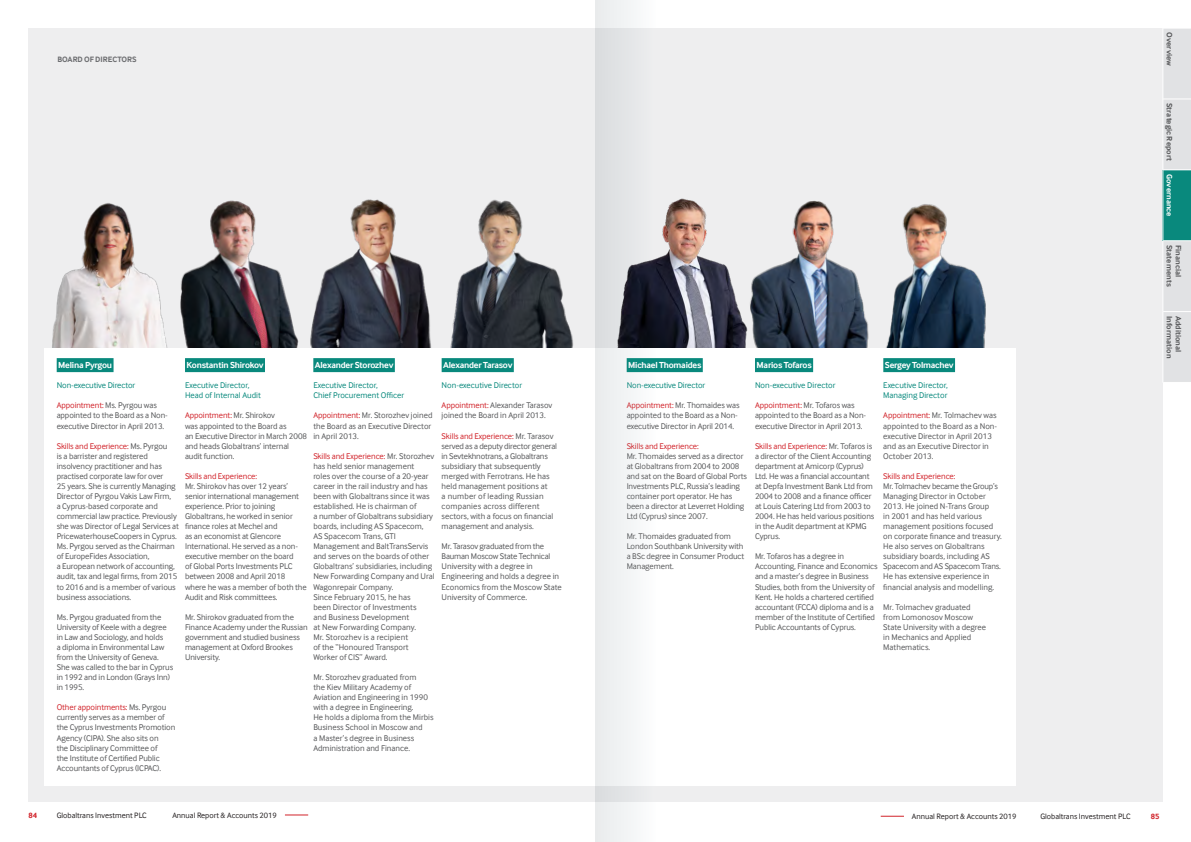
<style>
.page{position:relative;width:1191px;height:842px;background:#fff}
.page>*{position:absolute;margin:0;border:0;box-sizing:border-box;transform-origin:0 0}
.Стиль_абзаца_2{font:700 9px "Inter Face";letter-spacing:-.025em;color:#fff}
.t1{font:8.5px/10.1px "Inter Face";letter-spacing:-.01em;color:#57585a}
.t2{font:8.5px/10.1px "Inter Face";color:#09897d}
.t3{font:8px "Inter Face";color:#231f20}
.t4{font:700 8px "Inter Face";letter-spacing:.005em;color:#57585a}
.t5{font:700 8px "Inter Face";letter-spacing:-.005em;color:#6c6d70}
.t6{font:700 8px "Inter Face";letter-spacing:.005em;color:#fff}
.t7{font:700 8px "Inter Face";color:#d1232a}
.s1{color:#d1232a}
</style>
<div class="page">
<div style="left:28px;top:28px;width:567px;height:774px;background:#eeeeef"></div>
<svg style="left:285px;top:815px;width:23px;height:1px"></svg>
<svg style="left:880px;top:816px;width:24px;height:1px"></svg>
<div style="left:595px;top:28px;width:567px;height:774px;background:#eeeeef"></div>
<svg style="left:1163px;top:28px;width:28px;height:354px;background:#b8d2d1"></svg>
<img style="left:655px;top:198px;width:89px;height:151px">
<img style="left:744px;top:200px;width:124px;height:149px">
<img style="left:868px;top:204px;width:143px;height:145px">
<img style="left:44px;top:203px;width:130px;height:146px">
<img style="left:174px;top:200px;width:127px;height:149px">
<img style="left:301px;top:199px;width:130px;height:150px">
<img style="left:431px;top:199px;width:143px;height:150px">
<div style="left:44px;top:349px;width:972px;height:437px;background:#fff"></div>
<div style="left:626px;top:358px;width:77px;height:14px;background:#09897d"></div>
<div style="left:755px;top:358px;width:58px;height:14px;background:#09897d"></div>
<div style="left:883px;top:358px;width:72px;height:14px;background:#09897d"></div>
<div style="left:57px;top:358px;width:57px;height:14px;background:#09897d"></div>
<div style="left:185px;top:358px;width:80px;height:14px;background:#09897d"></div>
<div style="left:313px;top:358px;width:82px;height:14px;background:#09897d"></div>
<div style="left:441px;top:358px;width:73px;height:14px;background:#09897d"></div>
<svg style="left:595px;top:0;width:60px;height:842px"></svg>
<p class="t5" style="left:57px;top:55px;width:81px">BOARD OF DIRECTORS</p>
<p class="Стиль_абзаца_2" style="left:187px;top:360px;width:79px">Konstantin Shirokov</p>
<p class="t2" style="left:185px;top:380px;width:77px">Executive Director,<br>Head of Internal Audit</p>
<p class="t1" style="left:185px;top:410px;width:124px"><span class="s1">Appointment:</span> Mr. Shirokov<br>was appointed to the Board as<br>an Executive Director in March 2008 and heads Globaltrans’ internal audit function.</p>
<p class="t1" style="left:185px;top:471px;width:123px"><span class="s1">Skills and Experience:<br></span>Mr. Shirokov has over 12 years’ senior international management experience. Prior to joining<br>Globaltrans, he worked in senior finance roles at Mechel and<br>as an economist at Glencore<br>International. He served as a non&shy;executive member on the board<br>of Global Ports Investments PLC between 2008 and April 2018 where he was a member of both the<br>Audit and Risk committees.</p>
<p class="t1" style="left:185px;top:612px;width:124px">Mr. Shirokov graduated from the<br>Finance Academy under the Russian government and studied business management at Oxford Brookes<br>University.</p>
<p class="Стиль_абзаца_2" style="left:315px;top:360px;width:80px">Alexander Storozhev</p>
<p class="t2" style="left:313px;top:380px;width:92px">Executive Director,<br>Chief Procurement Officer</p>
<p class="t1" style="left:313px;top:410px;width:121px"><span class="s1">Appointment:</span> Mr. Storozhev joined the Board as an Executive Director in April 2013.</p>
<p class="t1" style="left:313px;top:451px;width:123px"><span class="s1">Skills and Experience:</span> Mr. Storozhev has held senior management<br>roles over the course of a 20-year career in the rail industry and has been with Globaltrans since it was established. He is chairman of<br>a number of Globaltrans subsidiary boards, including AS Spacecom,<br>AS Spacecom Trans, GTI<br>Management and BaltTransServis and serves on the boards of other<br>Globaltrans’ subsidiaries, including<br>New Forwarding Company and Ural<br>Wagonrepair Company.<br>Since February 2015, he has<br>been Director of Investments<br>and Business Development<br>at New Forwarding Company.<br>Mr. Storozhev is a recipient<br>of the “Honoured Transport<br>Worker of CIS” Award.</p>
<p class="t1" style="left:313px;top:672px;width:122px">Mr. Storozhev graduated from<br>the Kiev Military Academy of<br>Aviation and Engineering in 1990 with a degree in Engineering.<br>He holds a diploma from the Mirbis<br>Business School in Moscow and<br>a Master’s degree in Business<br>Administration and Finance.</p>
<p class="Стиль_абзаца_2" style="left:58px;top:360px;width:55px">Melina Pyrgou</p>
<p class="t2" style="left:57px;top:380px;width:80px">Non-executive Director</p>
<p class="t1" style="left:57px;top:400px;width:113px"><span class="s1">Appointment:</span> Ms. Pyrgou was appointed to the Board as a Non&shy;executive Director in April 2013.</p>
<p class="t1" style="left:57px;top:441px;width:124px"><span class="s1">Skills and Experience:</span> Ms. Pyrgou<br>is a barrister and registered insolvency practitioner and has practised corporate law for over<br>25 years. She is currently Managing Director of Pyrgou Vakis Law Firm,<br>a Cyprus-based corporate and commercial law practice. Previously she was Director of Legal Services at PricewaterhouseCoopers in Cyprus.<br>Ms. Pyrgou served as the Chairman of EuropeFides Association,<br>a European network of accounting, audit, tax and legal firms, from 2015 to 2016 and is a member of various business associations.</p>
<p class="t1" style="left:57px;top:612px;width:118px">Ms. Pyrgou graduated from the<br>University of Keele with a degree in Law and Sociology, and holds<br>a diploma in Environmental Law from the University of Geneva.<br>She was called to the bar in Cyprus in 1992 and in London (Grays Inn) in 1995.</p>
<p class="t1" style="left:57px;top:702px;width:120px"><span class="s1">Other appointments:</span> Ms. Pyrgou currently serves as a member of the Cyprus Investments Promotion<br>Agency (CIPA). She also sits on<br>the Disciplinary Committee of<br>the Institute of Certified Public<br>Accountants of Cyprus (ICPAC).</p>
<p class="Стиль_абзаца_2" style="left:443px;top:360px;width:71px">Alexander Tarasov</p>
<p class="t2" style="left:441px;top:380px;width:82px">Non-executive Director</p>
<p class="t1" style="left:441px;top:400px;width:112px"><span class="s1">Appointment:</span> Alexander Tarasov joined the Board in April 2013.</p>
<p class="t1" style="left:441px;top:431px;width:117px"><span class="s1">Skills and Experience:</span> Mr. Tarasov served as a deputy director general in Sevtekhnotrans, a Globaltrans subsidiary that subsequently merged with Ferrotrans. He has held management positions at<br>a number of leading Russian companies across different sectors, with a focus on financial management and analysis.</p>
<p class="t1" style="left:441px;top:541px;width:122px">Mr. Tarasov graduated from the<br>Bauman Moscow State Technical<br>University with a degree in<br>Engineering and holds a degree in<br>Economics from the Moscow State<br>University of Commerce.</p>
<p class="Стиль_абзаца_2" style="left:628px;top:360px;width:75px">Michael Thomaides</p>
<p class="t2" style="left:626px;top:380px;width:80px">Non-executive Director</p>
<p class="t1" style="left:626px;top:400px;width:114px"><span class="s1">Appointment:</span> Mr. Thomaides was appointed to the Board as a Non&shy;executive Director in April 2014.</p>
<p class="t1" style="left:626px;top:441px;width:122px"><span class="s1">Skills and Experience:<br></span>Mr. Thomaides served as a director at Globaltrans from 2004 to 2008 and sat on the Board of Global Ports<br>Investments PLC, Russia’s leading container port operator. He has been a director at Leverret Holding<br>Ltd (Cyprus) since 2007.</p>
<p class="t1" style="left:626px;top:531px;width:119px">Mr. Thomaides graduated from<br>London Southbank University with a BSc degree in Consumer Product<br>Management.</p>
<p class="Стиль_абзаца_2" style="left:756px;top:360px;width:57px">Marios Tofaros</p>
<p class="t2" style="left:755px;top:380px;width:82px">Non-executive Director</p>
<p class="t1" style="left:755px;top:400px;width:113px"><span class="s1">Appointment:</span> Mr. Tofaros was appointed to the Board as a Non&shy;executive Director in April 2013.</p>
<p class="t1" style="left:755px;top:441px;width:121px"><span class="s1">Skills and Experience:</span> Mr. Tofaros is a director of the Client Accounting department at Amicorp (Cyprus)<br>Ltd. He was a financial accountant at Depfa Investment Bank Ltd from<br>2004 to 2008 and a finance officer at Louis Catering Ltd from 2003 to<br>2004. He has held various positions in the Audit department at KPMG<br>Cyprus.</p>
<p class="t1" style="left:755px;top:551px;width:124px">Mr. Tofaros has a degree in Accounting, Finance and Economics and a master’s degree in Business Studies, both from the University of Kent. He holds a chartered certified accountant (FCCA) diploma and is a member of the Institute of Certified Public Accountants of Cyprus.</p>
<p class="Стиль_абзаца_2" style="left:885px;top:360px;width:70px">Sergey Tolmachev</p>
<p class="t2" style="left:883px;top:380px;width:66px">Executive Director,<br>Managing Director</p>
<p class="t1" style="left:883px;top:410px;width:115px"><span class="s1">Appointment:</span> Mr. Tolmachev was appointed to the Board as a Non&shy;executive Director in April 2013 and as an Executive Director in<br>October 2013.</p>
<p class="t1" style="left:883px;top:471px;width:120px"><span class="s1">Skills and Experience:<br></span>Mr. Tolmachev became the Group’s<br>Managing Director in October<br>2013. He joined N-Trans Group<br>in 2001 and has held various management positions focused on corporate finance and treasury.<br>He also serves on Globaltrans subsidiary boards, including AS<br>Spacecom and AS Spacecom Trans.<br>He has extensive experience in financial analysis and modelling.</p>
<p class="t1" style="left:883px;top:602px;width:104px">Mr. Tolmachev graduated from Lomonosov Moscow<br>State University with a degree in Mechanics and Applied<br>Mathematics.</p>
<p class="t4" style="left:1174px;top:32px;width:35px;rotate:90deg">Overview</p>
<p class="t4" style="left:1174px;top:103px;width:59px;rotate:90deg">Strategic Report</p>
<p class="t6" style="left:1174px;top:174px;width:44px;rotate:90deg">Governance</p>
<p class="t4" style="left:1174px;top:245px;width:43px;rotate:90deg">Statements</p>
<p class="t4" style="left:1183px;top:245px;width:34px;rotate:90deg">Financial</p>
<p class="t4" style="left:1174px;top:316px;width:44px;rotate:90deg">Information</p>
<p class="t4" style="left:1183px;top:316px;width:38px;rotate:90deg">Additional</p>
<p class="t7" style="left:28px;top:810px;width:10px">84</p>
<p class="t3" style="left:57px;top:810px;width:92px">Globaltrans Investment PLC</p>
<p class="t3" style="left:172px;top:810px;width:106px">Annual Report &amp; Accounts 2019</p>
<p class="t3" style="left:912px;top:812px;width:106px">Annual Report &amp; Accounts 2019</p>
<p class="t3" style="left:1040px;top:812px;width:92px">Globaltrans Investment PLC</p>
<p class="t7" style="left:1150px;top:812px;width:10px">85</p>
</div>
